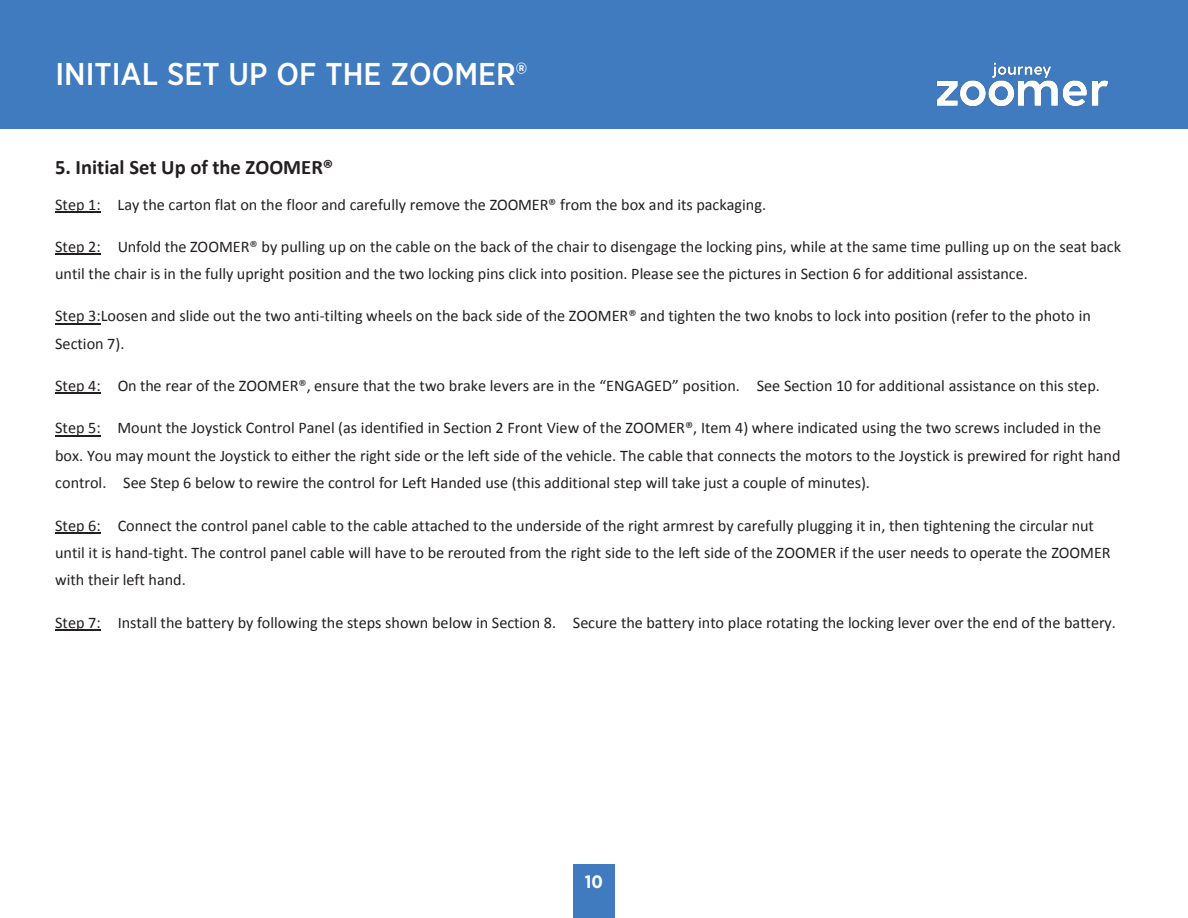
<style>
.page{position:relative;width:1188px;height:918px;background:#fff}
.page>*{position:absolute;margin:0;border:0;box-sizing:border-box;transform-origin:0 0}
.Product_Price{font:500 31.5px "Gotham Narrow";color:#fff}
.t1{font:700 20.55px "Calibri";color:#231f20}
.t2{font:700 18px "Gotham Narrow";color:#fff}
.t3{font:16.2px/27.5px "Calibri";color:#231f20}
</style>
<div class="page">
<hr style="left:55px;top:211px;width:46px;height:1px;background:#231f20">
<hr style="left:55px;top:254px;width:46px;height:1px;background:#231f20">
<hr style="left:55px;top:323px;width:46px;height:1px;background:#231f20">
<hr style="left:55px;top:393px;width:46px;height:1px;background:#231f20">
<hr style="left:55px;top:435px;width:46px;height:1px;background:#231f20">
<hr style="left:55px;top:532px;width:46px;height:1px;background:#231f20">
<hr style="left:55px;top:629px;width:46px;height:1px;background:#231f20">
<div style="left:573px;top:864px;width:42px;height:54px;background:#407bbf"></div>
<div style="left:0;top:0;width:1188px;height:129px;background:#407bbf"></div>
<img style="left:936px;top:62px;width:173px;height:45px">
<p class="Product_Price" style="left:56px;top:54px;width:473px">INITIAL SET UP OF THE ZOOMER®</p>
<p class="t1" style="left:55px;top:154px;width:280px">5. Initial Set Up of the ZOOMER®</p>
<p class="t3" style="left:55px;top:191px;width:712px">Step 1: Lay the carton flat on the floor and carefully remove the ZOOMER® from the box and its packaging.</p>
<p class="t3" style="left:55px;top:233px;width:1067px">Step 2: Unfold the ZOOMER® by pulling up on the cable on the back of the chair to disengage the locking pins, while at the same time pulling up on the seat back until the chair is in the fully upright position and the two locking pins click into position. Please see the pictures in Section 6 for additional assistance.</p>
<p class="t3" style="left:55px;top:302px;width:1037px">Step 3:Loosen and slide out the two anti-tilting wheels on the back side of the ZOOMER® and tighten the two knobs to lock into position (refer to the photo in<br>Section 7).</p>
<p class="t3" style="left:55px;top:372px;width:1046px">Step 4: On the rear of the ZOOMER®, ensure that the two brake levers are in the “ENGAGED” position. See Section 10 for additional assistance on this step.</p>
<p class="t3" style="left:55px;top:414px;width:1067px">Step 5: Mount the Joystick Control Panel (as identified in Section 2 Front View of the ZOOMER®, Item 4) where indicated using the two screws included in the box. You may mount the Joystick to either the right side or the left side of the vehicle. The cable that connects the motors to the Joystick is prewired for right hand control. See Step 6 below to rewire the control for Left Handed use (this additional step will take just a couple of minutes).</p>
<p class="t3" style="left:55px;top:512px;width:1057px">Step 6: Connect the control panel cable to the cable attached to the underside of the right armrest by carefully plugging it in, then tightening the circular nut until it is hand-tight. The control panel cable will have to be rerouted from the right side to the left side of the ZOOMER if the user needs to operate the ZOOMER with their left hand.</p>
<p class="t3" style="left:55px;top:609px;width:1062px">Step 7: Install the battery by following the steps shown below in Section 8. Secure the battery into place rotating the locking lever over the end of the battery.</p>
<p class="t2" style="left:585px;top:870px;width:20px">10</p>
</div>
